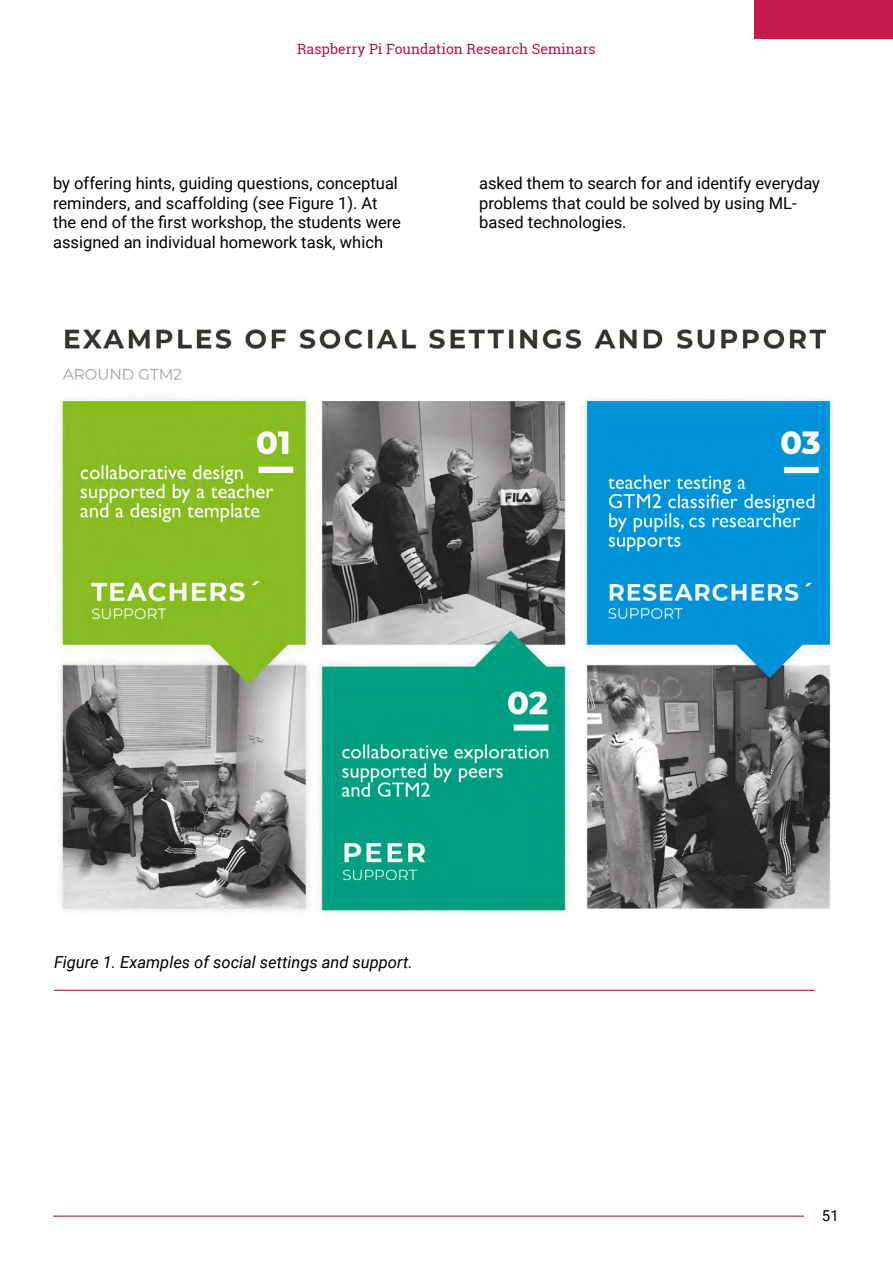
<style>
.page{position:relative;width:893px;height:1263px;background:#fff}
.page>*{position:absolute;margin:0;border:0;box-sizing:border-box;transform-origin:0 0}
.t1{font:16.5px/19.8px "Roboto";color:#000}
.t2{font:italic 16.5px "Roboto";color:#000}
.t3{font:15px "Roboto";color:#000}
.t4{font:14.1px "Roboto Slab";color:#b2164a}
</style>
<div class="page">
<hr style="left:53px;top:1215px;width:751px;height:2px;background:#b2164a">
<hr style="left:0;top:0;width:1px;height:39px;background:#c51c4a">
<div style="left:754px;top:0;width:139px;height:39px;background:#c51c4a"></div>
<hr style="left:54px;top:990px;width:760px;height:1px;background:#b2164a">
<img style="left:58px;top:329px;width:776px;height:586px">
<p class="t4" style="left:297px;top:39px;width:300px">Raspberry Pi Foundation Research Seminars</p>
<p class="t1" style="left:53px;top:172px;width:349px">by offering hints, guiding questions, conceptual reminders, and scaffolding (see Figure 1). At the end of the first workshop, the students were assigned an individual homework task, which</p>
<p class="t1" style="left:479px;top:172px;width:342px">asked them to search for and identify everyday problems that could be solved by using ML&shy;based technologies.</p>
<p class="t2" style="left:54px;top:951px;width:360px">Figure 1. Examples of social settings and support.</p>
<p class="t3" style="left:822px;top:1205px;width:18px">51</p>
</div>
